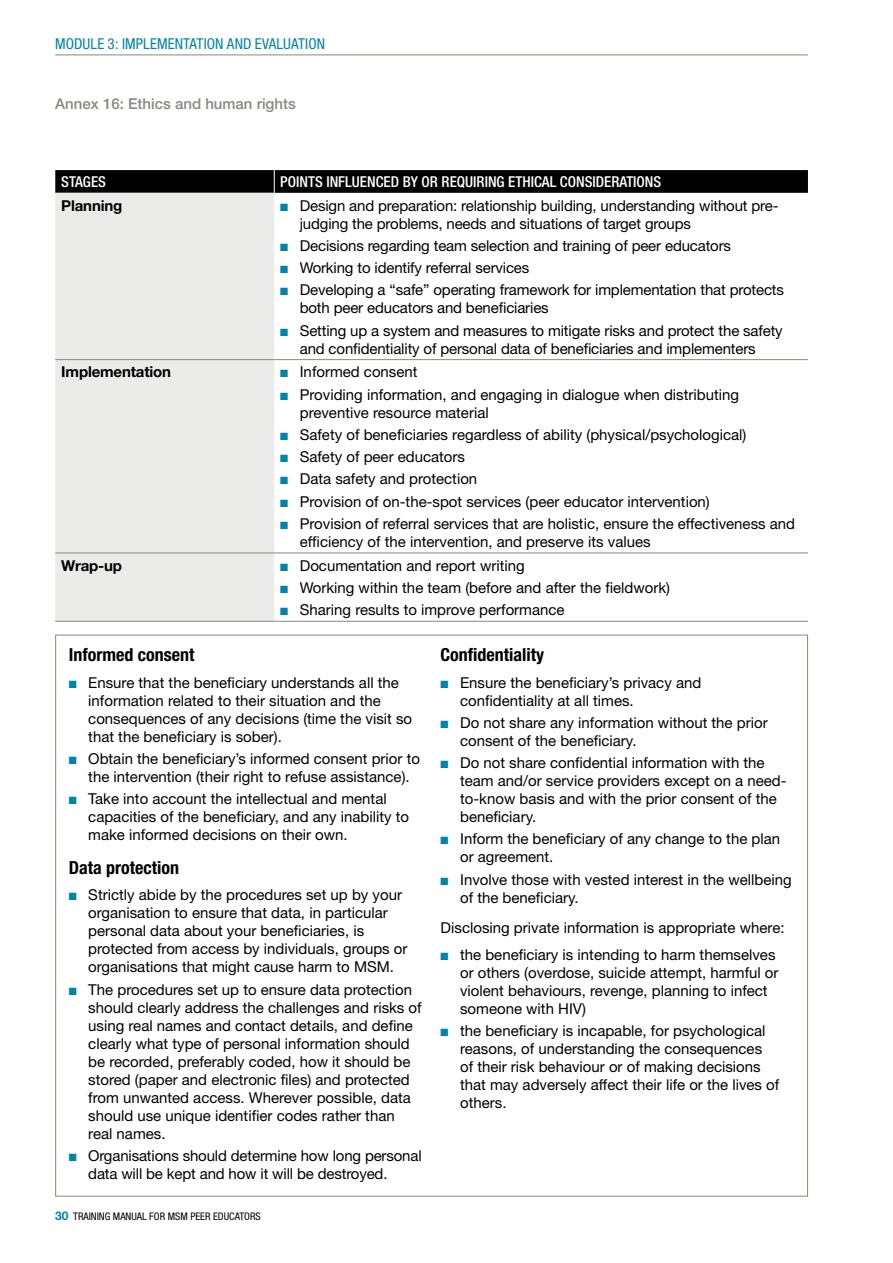
<style>
.page{position:relative;width:893px;height:1263px;background:#fff}
.page>*{position:absolute;margin:0;border:0;box-sizing:border-box;transform-origin:0 0}
.t1{font:700 condensed 18px "Helvetica Neue LT Pro";color:#000}
.t2{font:15px/18px "Helvetica Neue";color:#000}
.t3{font:500 condensed 15px "Helvetica Neue LT Pro";color:#fff}
.t4{font:condensed 15px "Helvetica Neue";letter-spacing:.005em;color:#0084aa}
.t5{font:700 15px "Helvetica Neue";letter-spacing:-.01em;color:#000}
.t6{font:500 15px "Helvetica Neue LT Pro";color:#87897f}
.t7{font:condensed 10.5px "Helvetica Neue LT Pro";color:#000}
.s1{color:#0084aa}
.s2{font-family:"Helvetica Neue";font-weight:700;font-stretch:normal;font-size:12px;color:#0084aa}
</style>
<div class="page">
<hr style="left:55px;top:55px;width:753px;height:1px;background:#87897f">
<hr style="left:892px;top:198px;width:1px;height:1065px;background:#e2e2dc">
<hr style="left:892px;top:0;width:1px;height:202px;background:#0084aa">
<div style="left:55px;top:193px;width:219px;height:428px;background:#ebebe9"></div>
<hr style="left:55px;top:359px;width:219px;height:1px;background:#87897f">
<hr style="left:274px;top:359px;width:534px;height:1px;background:#87897f">
<hr style="left:55px;top:553px;width:219px;height:1px;background:#87897f">
<hr style="left:274px;top:553px;width:534px;height:1px;background:#87897f">
<hr style="left:55px;top:621px;width:219px;height:1px;background:#87897f">
<hr style="left:274px;top:621px;width:534px;height:1px;background:#87897f">
<svg style="left:55px;top:170px;width:753px;height:23px;background:#030303"></svg>
<p class="t4" style="left:55px;top:35px;width:271px">MODU LE 3: IMPLEMENTATION AND EVALUATION</p>
<p class="t6" style="left:55px;top:94px;width:242px">Annex 16: Ethics and human rights</p>
<p class="t3" style="left:61px;top:173px;width:46px">STAGES</p>
<p class="t3" style="left:280px;top:173px;width:54px">POINTS INFLU</p>
<p class="t3" style="left:360px;top:173px;width:113px">ENCED BY OR REQUIRIN</p>
<p class="t3" style="left:497px;top:173px;width:166px">G ETHICAL CONSIDERATIONS</p>
<p class="t5" style="left:61px;top:196px;width:63px">Planning</p>
<p class="t2" style="left:300px;top:196px;width:480px;text-indent:-19px"><span class="s1">■</span> Design and preparation: relationship building, understanding without pre&shy;judging the problems, needs and situations of target groups</p>
<p class="t2" style="left:280px;top:236px;width:452px"><span class="s1">■</span> Decisions regarding team selection and training of peer educators</p>
<p class="t2" style="left:280px;top:259px;width:251px"><span class="s1">■</span> Working to identify referral services</p>
<p class="t2" style="left:300px;top:281px;width:486px;text-indent:-19px"><span class="s1">■</span> Developing a “safe” operating framework for implementation that protects both peer educators and beneficiaries</p>
<p class="t2" style="left:280px;top:321px;width:504px;text-align:center"><span class="s1">■</span> Setting up a system and measures to mitigate risks and protect the safety and confidentiality of personal data of beneficiaries and implementers</p>
<p class="t5" style="left:61px;top:363px;width:111px">Implementation</p>
<p class="t2" style="left:280px;top:363px;width:139px"><span class="s1">■</span> Informed consent</p>
<p class="t2" style="left:300px;top:385px;width:441px;text-indent:-19px"><span class="s1">■</span> Providing information, and engaging in dialogue when distributing preventive resource material</p>
<p class="t2" style="left:280px;top:425px;width:468px"><span class="s1">■</span> Safety of beneficiaries regardless of ability (physical/psychological)</p>
<p class="t2" style="left:280px;top:448px;width:186px"><span class="s1">■</span> Safety of peer educators</p>
<p class="t2" style="left:280px;top:470px;width:199px"><span class="s1">■</span> Data safety and protection</p>
<p class="t2" style="left:280px;top:492px;width:431px"><span class="s1">■</span> Provision of on-the-spot services (peer educator intervention)</p>
<p class="t2" style="left:300px;top:514px;width:497px;text-indent:-19px"><span class="s1">■</span> Provision of referral services that are holistic, ensure the effectiveness and efficiency of the intervention, and preserve its values</p>
<p class="t5" style="left:61px;top:556px;width:62px">Wrap-up</p>
<p class="t2" style="left:280px;top:556px;width:246px"><span class="s1">■</span> Documentation and report writing</p>
<p class="t2" style="left:280px;top:578px;width:391px"><span class="s1">■</span> Working within the team (before and after the fieldwork)</p>
<p class="t2" style="left:280px;top:601px;width:286px"><span class="s1">■</span> Sharing results to improve performance</p>
<p class="t1" style="left:69px;top:644px;width:127px">Informed consent</p>
<p class="t2" style="left:88px;top:673px;width:325px;text-indent:-19px"><span class="s1">■</span> Ensure that the beneficiary understands all the information related to their situation and the consequences of any decisions (time the visit so that the beneficiary is sober).</p>
<p class="t2" style="left:88px;top:749px;width:333px;text-indent:-19px"><span class="s1">■</span> Obtain the beneficiary’s informed consent prior to the intervention (their right to refuse assistance).</p>
<p class="t2" style="left:88px;top:789px;width:322px;text-indent:-19px"><span class="s1">■</span> Take into account the intellectual and mental capacities of the beneficiary, and any inability to make informed decisions on their own.</p>
<p class="t1" style="left:69px;top:856px;width:112px">Data protection</p>
<p class="t2" style="left:88px;top:886px;width:321px;text-indent:-19px"><span class="s1">■</span> Strictly abide by the procedures set up by your organisation to ensure that data, in particular personal data about your beneficiaries, is protected from access by individuals, groups or organisations that might cause harm to MSM.</p>
<p class="t2" style="left:88px;top:980px;width:335px;text-indent:-19px"><span class="s1">■</span> The procedures set up to ensure data protection should clearly address the challenges and risks of using real names and contact details, and define clearly what type of personal information should be recorded, preferably coded, how it should be stored (paper and electronic files) and protected from unwanted access. Wherever possible, data should use unique identifier codes rather than real names.</p>
<p class="t2" style="left:88px;top:1146px;width:335px;text-indent:-19px"><span class="s1">■</span> Organisations should determine how long personal data will be kept and how it will be destroyed.</p>
<p class="t1" style="left:441px;top:644px;width:105px">Confidentiality</p>
<p class="t2" style="left:460px;top:673px;width:243px;text-indent:-19px"><span class="s1">■</span> Ensure the beneficiary’s privacy and confidentiality at all times.</p>
<p class="t2" style="left:460px;top:713px;width:309px;text-indent:-19px"><span class="s1">■</span> Do not share any information without the prior consent of the beneficiary.</p>
<p class="t2" style="left:460px;top:753px;width:328px;text-indent:-19px"><span class="s1">■</span> Do not share confidential information with the team and/or service providers except on a need&shy;to-know basis and with the prior consent of the beneficiary.</p>
<p class="t2" style="left:460px;top:830px;width:322px;text-indent:-19px"><span class="s1">■</span> Inform the beneficiary of any change to the plan or agreement.</p>
<p class="t2" style="left:460px;top:870px;width:333px;text-indent:-19px"><span class="s1">■</span> Involve those with vested interest in the wellbeing of the beneficiary.</p>
<p class="t2" style="left:441px;top:919px;width:345px">Disclosing private information is appropriate where:</p>
<p class="t2" style="left:460px;top:945px;width:320px;text-indent:-19px"><span class="s1">■</span> the beneficiary is intending to harm themselves or others (overdose, suicide attempt, harmful or violent behaviours, revenge, planning to infect someone with HIV)</p>
<p class="t2" style="left:460px;top:1021px;width:321px;text-indent:-19px"><span class="s1">■</span> the beneficiary is incapable, for psychological reasons, of understanding the consequences<br>of their risk behaviour or of making decisions that may adversely affect their life or the lives of others.</p>
<p class="t7" style="left:55px;top:1211px;width:206px"><span class="s2">30</span> TRAINING MANUAL FOR MSM PEER EDUCATORS</p>
</div>
